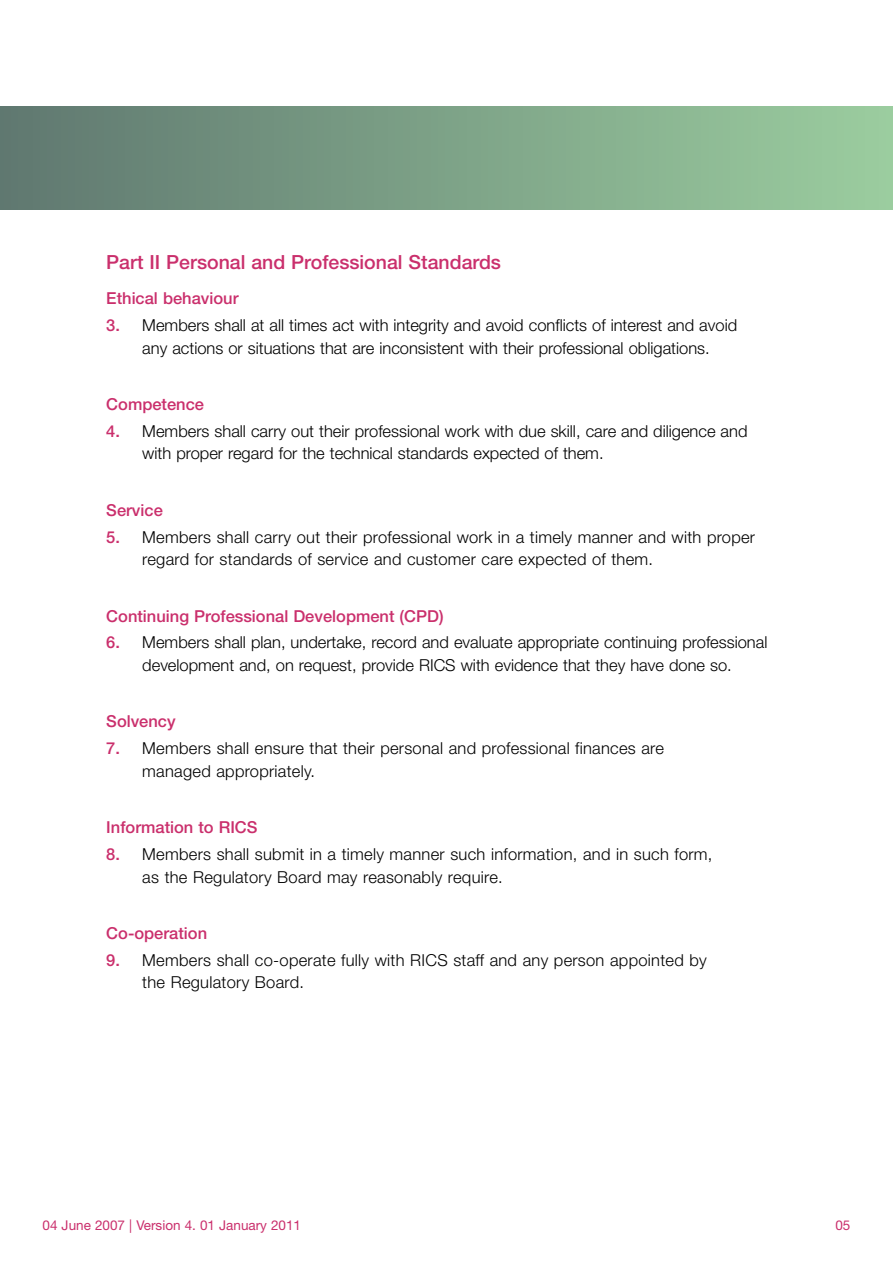
<style>
.page{position:relative;width:893px;height:1263px;background:#fff}
.page>*{position:absolute;margin:0;border:0;box-sizing:border-box;transform-origin:0 0}
.t1{font:500 19.5px "Helvetica Neue LT";color:#ca2f6c}
.t2{font:300 16.5px/22.5px "Helvetica Neue LT";color:#000}
.t3{font:500 16.5px "Helvetica Neue LT";color:#ca2f6c}
.t4{font:13.5px "Helvetica Neue LT";color:#ca2f6c}
.s1{font-weight:500;color:#ca2f6c}
</style>
<div class="page">
<div style="left:0;top:106px;width:893px;height:104px;background:linear-gradient(to right,#5f7870,#9bcd9f)"></div>
<p class="t1" style="left:106px;top:255px;width:396px">Part II Personal and Professional Standards</p>
<p class="t3" style="left:106px;top:293px;width:134px">Ethical behaviour</p>
<p class="t2" style="left:106px;top:316px;width:632px;text-align:center"><span class="s1">3.</span> Members shall at all times act with integrity and avoid conflicts of interest and avoid any actions or situations that are inconsistent with their professional obligations.</p>
<p class="t3" style="left:106px;top:398px;width:99px">Competence</p>
<p class="t2" style="left:142px;top:421px;width:607px;text-indent:-36px"><span class="s1">4.</span> Members shall carry out their professional work with due skill, care and diligence and with proper regard for the technical standards expected of them.</p>
<p class="t3" style="left:106px;top:504px;width:58px">Service</p>
<p class="t2" style="left:142px;top:527px;width:614px;text-indent:-36px"><span class="s1">5.</span> Members shall carry out their professional work in a timely manner and with proper regard for standards of service and customer care expected of them.</p>
<p class="t3" style="left:106px;top:610px;width:339px">Continuing Professional Development (CPD)</p>
<p class="t2" style="left:106px;top:633px;width:663px;text-align:center"><span class="s1">6.</span> Members shall plan, undertake, record and evaluate appropriate continuing professional development and, on request, provide RICS with evidence that they have done so.</p>
<p class="t3" style="left:106px;top:716px;width:71px">Solvency</p>
<p class="t2" style="left:142px;top:739px;width:523px;text-indent:-36px"><span class="s1">7.</span> Members shall ensure that their personal and professional finances are managed appropriately.</p>
<p class="t3" style="left:106px;top:821px;width:153px">Information to RICS</p>
<p class="t2" style="left:142px;top:844px;width:572px;text-indent:-36px"><span class="s1">8.</span> Members shall submit in a timely manner such information, and in such form, as the Regulatory Board may reasonably require.</p>
<p class="t3" style="left:106px;top:927px;width:102px">Co-operation</p>
<p class="t2" style="left:142px;top:950px;width:566px;text-indent:-36px"><span class="s1">9.</span> Members shall co-operate fully with RICS staff and any person appointed by the Regulatory Board.</p>
<p class="t4" style="left:43px;top:1220px;width:260px">04 June 2007 | Version 4. 01 January 2011</p>
<p class="t4" style="left:835px;top:1220px;width:17px">05</p>
</div>
